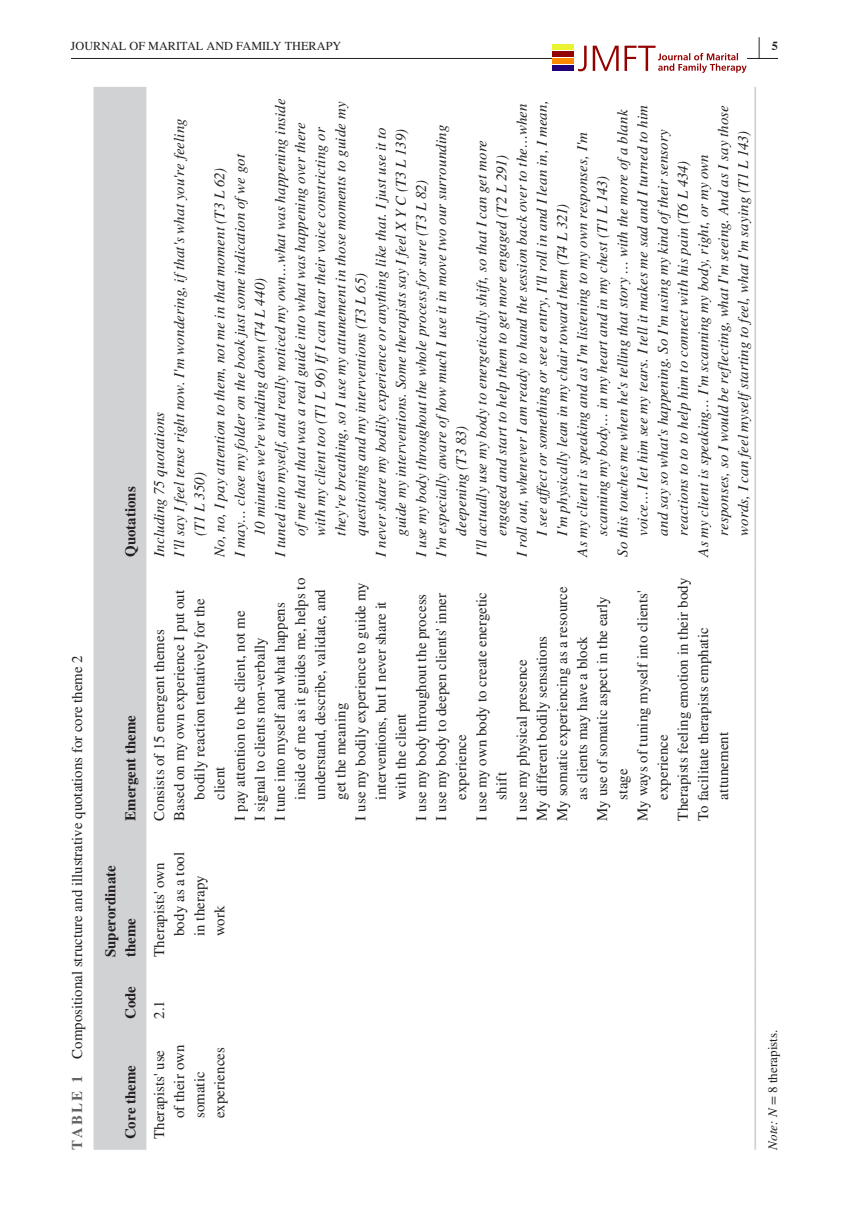
<style>
.page{position:relative;width:849px;height:1221px;background:#fff}
.page>*{position:absolute;margin:0;border:0;box-sizing:border-box;transform-origin:0 0}
.t1{font:700 29.93px "STIX";color:#231f20;scale:.35 1}
.t2{font:italic 14.88px "STIX";letter-spacing:.01em;color:#231f20}
.t3{font:14.88px/20.1px "STIX";letter-spacing:.005em;color:#231f20}
.t4{font:700 14.88px/20.1px "STIX";color:#231f20}
.t5{font:13.12px "STIX";color:#231f20}
.t6{font:12.25px "STIX";color:#231f20}
.t7{font:700 12.25px "STIX";color:#231f20}
.s1{font-weight:700;color:#636366}
.s2{font-style:italic}
</style>
<div class="page">
<hr style="left:71px;top:58px;width:706px;height:1px;background:#231f20">
<svg style="left:552px;top:44px;width:104px;height:27px"></svg>
<div style="left:552px;top:44px;width:7px;height:6px;background:#eaf330"></div>
<div style="left:552px;top:51px;width:7px;height:6px;background:#920401"></div>
<div style="left:552px;top:58px;width:7px;height:6px;background:#ff8a00"></div>
<svg style="left:552px;top:66px;width:7px;height:5px"></svg>
<div style="left:559px;top:44px;width:14px;height:6px;background:#eaf330"></div>
<div style="left:559px;top:51px;width:14px;height:6px;background:#920401"></div>
<div style="left:559px;top:58px;width:14px;height:6px;background:#ff8a00"></div>
<div style="left:559px;top:66px;width:14px;height:5px;background:#210079"></div>
<svg style="left:578px;top:46px;width:168px;height:27px"></svg>
<div style="left:93px;top:87px;width:53px;height:1062px;background:#d1d2d4"></div>
<hr style="left:754px;top:1029px;width:1px;height:120px;background:#d1d2d4">
<hr style="left:754px;top:967px;width:1px;height:62px;background:#d1d2d4">
<hr style="left:754px;top:831px;width:1px;height:136px;background:#d1d2d4">
<hr style="left:754px;top:567px;width:1px;height:264px;background:#d1d2d4">
<hr style="left:754px;top:87px;width:1px;height:480px;background:#d1d2d4">
<h1 class="t1" style="left:758px;top:30px;width:8px">|</h1>
<p class="t6" style="left:71px;top:38px;width:272px">JOURNAL OF MARITAL AND FAMILY THERAPY</p>
<p class="t7" style="left:771px;top:39px;width:8px">5</p>
<p class="t3" style="left:68px;top:1149px;width:496px;rotate:-90deg"><span class="s1">TABLE 1</span> Compositional structure and illustrative quotations for core theme 2</p>
<p class="t4" style="left:120px;top:557px;width:72px;rotate:-90deg">Quotations</p>
<p class="t4" style="left:120px;top:820px;width:107px;rotate:-90deg">Emergent theme</p>
<p class="t4" style="left:100px;top:957px;width:93px;rotate:-90deg">Superordinate theme</p>
<p class="t4" style="left:120px;top:1019px;width:35px;rotate:-90deg">Code</p>
<p class="t4" style="left:120px;top:1139px;width:75px;rotate:-90deg">Core theme</p>
<p class="t2" style="left:270px;top:556px;width:460px;rotate:-90deg">I tuned into myself, and really noticed my own…what was happening inside</p>
<p class="t2" style="left:511px;top:556px;width:455px;rotate:-90deg">I roll out, whenever I am ready to hand the session back over to the…when</p>
<p class="t2" style="left:531px;top:535px;width:437px;rotate:-90deg">I see affect or something or see a entry, I'll roll in and I lean in, I mean,</p>
<p class="t2" style="left:330px;top:535px;width:436px;rotate:-90deg">they're breathing, so I use my attunement in those moments to guide my</p>
<p class="t2" style="left:612px;top:556px;width:449px;rotate:-90deg">So this touches me when he's telling that story … with the more ofa blank</p>
<p class="t2" style="left:632px;top:535px;width:432px;rotate:-90deg">voice…I let him see my tears. I tell it makes me sad and I turned to him</p>
<p class="t2" style="left:712px;top:535px;width:432px;rotate:-90deg">responses, so I would be reflecting, what I'm seeing. And as I say those</p>
<p class="t2" style="left:169px;top:556px;width:440px;rotate:-90deg">I'll say I feel tense right now. I'm wondering, ifthat's what you're feeling</p>
<p class="t2" style="left:290px;top:535px;width:415px;rotate:-90deg">ofme that that was a real guide into what was happening over there</p>
<p class="t2" style="left:310px;top:535px;width:410px;rotate:-90deg">with my client too (T1 L 96) IfI can hear their voice constricting or</p>
<p class="t2" style="left:431px;top:556px;width:433px;rotate:-90deg">I'm especially aware ofhow much I use it in move two our surrounding</p>
<p class="t2" style="left:370px;top:556px;width:431px;rotate:-90deg">I never share my bodily experience or anything like that. I just use it to</p>
<p class="t2" style="left:390px;top:535px;width:408px;rotate:-90deg">guide my interventions. Some therapists say I feel X Y C (T3 L 139)</p>
<p class="t2" style="left:652px;top:535px;width:408px;rotate:-90deg">and say so what's happening. So I'm using my kind oftheir sensory</p>
<p class="t2" style="left:732px;top:535px;width:406px;rotate:-90deg">words, I can feel myselfstarting to feel, what I'm saying (T1 L 143)</p>
<p class="t2" style="left:571px;top:556px;width:426px;rotate:-90deg">As my client is speaking and as I'm listening to my own responses, I'm</p>
<p class="t2" style="left:471px;top:556px;width:418px;rotate:-90deg">I'll actually use my body to energetically shift, so that I can get more</p>
<p class="t2" style="left:229px;top:556px;width:404px;rotate:-90deg">I may… close my folder on the book just some indication ofwe got</p>
<p class="t2" style="left:672px;top:535px;width:376px;rotate:-90deg">reactions to to to help him to connect with his pain (T6 L 434)</p>
<p class="t2" style="left:692px;top:556px;width:404px;rotate:-90deg">As my client is speaking… I'm scanning my body, right, or my own</p>
<p class="t2" style="left:491px;top:535px;width:382px;rotate:-90deg">engaged and start to help them to get more engaged (T2 L 291)</p>
<p class="t2" style="left:209px;top:556px;width:390px;rotate:-90deg">No, no, I pay attention to them, not me in that moment (T3 L 62)</p>
<p class="t2" style="left:592px;top:535px;width:361px;rotate:-90deg">scanning my body… in my heart and in my chest (T1 L 143)</p>
<p class="t2" style="left:410px;top:556px;width:378px;rotate:-90deg">I use my body throughout the whole process for sure (T3 L 82)</p>
<p class="t2" style="left:551px;top:535px;width:333px;rotate:-90deg">I'm physically lean in my chair toward them (T4 L 321)</p>
<p class="t2" style="left:350px;top:535px;width:264px;rotate:-90deg">questioning and my interventions (T3 L 65)</p>
<p class="t2" style="left:249px;top:535px;width:259px;rotate:-90deg">10 minutes we're winding down (T4 L 440)</p>
<p class="t2" style="left:149px;top:556px;width:146px;rotate:-90deg">Including 75 quotations</p>
<p class="t2" style="left:451px;top:535px;width:111px;rotate:-90deg">deepening (T3 83)</p>
<p class="t2" style="left:189px;top:535px;width:65px;rotate:-90deg">(T1 L 350)</p>
<p class="t3" style="left:170px;top:820px;width:232px;rotate:-90deg">Based on my own experience I put out</p>
<p class="t3" style="left:190px;top:799px;width:203px;rotate:-90deg">bodily reaction tentatively for the</p>
<p class="t3" style="left:150px;top:820px;width:192px;rotate:-90deg">Consists of 15 emergent themes</p>
<p class="t3" style="left:210px;top:799px;width:35px;rotate:-90deg">client</p>
<p class="t3" style="left:291px;top:799px;width:223px;rotate:-90deg">inside of me as it guides me, helps to</p>
<p class="t3" style="left:311px;top:799px;width:212px;rotate:-90deg">understand, describe, validate, and</p>
<p class="t3" style="left:351px;top:820px;width:240px;rotate:-90deg">I use my bodily experience to guide my</p>
<p class="t3" style="left:371px;top:799px;width:200px;rotate:-90deg">interventions, but I never share it</p>
<p class="t3" style="left:271px;top:820px;width:220px;rotate:-90deg">I tune into myself and what happens</p>
<p class="t3" style="left:230px;top:820px;width:211px;rotate:-90deg">I pay attention to the client, not me</p>
<p class="t3" style="left:251px;top:820px;width:184px;rotate:-90deg">I signal to clients non-verbally</p>
<p class="t3" style="left:331px;top:799px;width:98px;rotate:-90deg">get the meaning</p>
<p class="t3" style="left:391px;top:799px;width:87px;rotate:-90deg">with the client</p>
<p class="t3" style="left:472px;top:820px;width:230px;rotate:-90deg">I use my own body to create energetic</p>
<p class="t3" style="left:412px;top:820px;width:228px;rotate:-90deg">I use my body throughout the process</p>
<p class="t3" style="left:432px;top:820px;width:229px;rotate:-90deg">I use my body to deepen clients' inner</p>
<p class="t3" style="left:452px;top:799px;width:67px;rotate:-90deg">experience</p>
<p class="t3" style="left:492px;top:799px;width:29px;rotate:-90deg">shift</p>
<p class="t3" style="left:552px;top:820px;width:236px;rotate:-90deg">My somatic experiencing as a resource</p>
<p class="t3" style="left:593px;top:820px;width:226px;rotate:-90deg">My use of somatic aspect in the early</p>
<p class="t3" style="left:573px;top:799px;width:165px;rotate:-90deg">as clients may have a block</p>
<p class="t3" style="left:532px;top:820px;width:186px;rotate:-90deg">My different bodily sensations</p>
<p class="t3" style="left:512px;top:820px;width:163px;rotate:-90deg">I use my physical presence</p>
<p class="t3" style="left:673px;top:820px;width:244px;rotate:-90deg">Therapists feeling emotion in their body</p>
<p class="t3" style="left:633px;top:820px;width:231px;rotate:-90deg">My ways of tuning myself into clients'</p>
<p class="t3" style="left:693px;top:820px;width:194px;rotate:-90deg">To facilitate therapists emphatic</p>
<p class="t3" style="left:653px;top:799px;width:67px;rotate:-90deg">experience</p>
<p class="t3" style="left:613px;top:799px;width:32px;rotate:-90deg">stage</p>
<p class="t3" style="left:713px;top:799px;width:69px;rotate:-90deg">attunement</p>
<p class="t3" style="left:150px;top:936px;width:85px;text-indent:-21px;rotate:-90deg">Therapists' own body as a tool in therapy work</p>
<p class="t3" style="left:150px;top:1018px;width:20px;rotate:-90deg">2.1</p>
<p class="t3" style="left:150px;top:1118px;width:75px;text-indent:-21px;rotate:-90deg">Therapists' use of their own somatic experiences</p>
<p class="t5" style="left:763px;top:1149px;width:122px;rotate:-90deg"><span class="s2">Note: N</span> = 8 therapists.</p>
</div>
